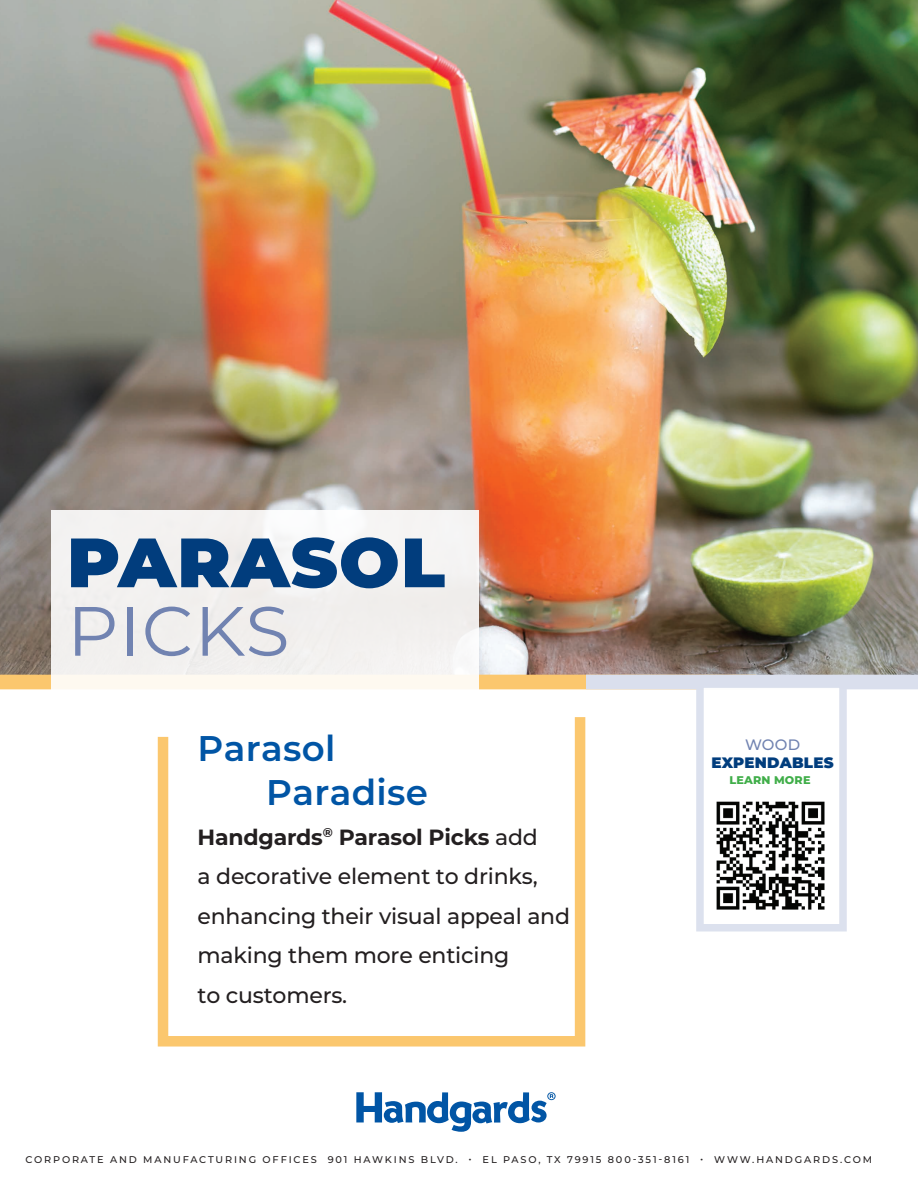
<style>
.page{position:relative;width:918px;height:1188px;background:#fff}
.page>*{position:absolute;margin:0;border:0;box-sizing:border-box;transform-origin:0 0}
.t1{font:900 69.6px "Montserrat";letter-spacing:.015em;color:#013d7d}
.t2{font:69.6px "Montserrat";letter-spacing:.01em;color:#7183b1}
.t3{font:600 35.7px/44px "Montserrat";letter-spacing:.01em;color:#0155a5}
.t4{font:500 22.05px/39.5px "Montserrat";letter-spacing:-.01em;color:#231f20}
.t5{font:900 15.15px "Montserrat";letter-spacing:.015em;color:#013d7d}
.t6{font:500 15.15px "Montserrat";color:#7183b1}
.t7{font:800 11.1px "Montserrat";letter-spacing:.015em;color:#40ae49}
.t8{font:500 9.75px "Montserrat";letter-spacing:.19em;color:#231f20}
.s1{font-weight:700}
</style>
<div class="page">
<img style="left:0;top:0;width:918px;height:675px">
<div style="left:0;top:675px;width:756px;height:14px;background:#fbc76e"></div>
<div style="left:586px;top:675px;width:332px;height:14px;background:#dadfed"></div>
<svg style="left:356px;top:1092px;width:200px;height:40px"></svg>
<div style="left:696px;top:680px;width:151px;height:252px;background:#fff;border:8px solid #dadfed"></div>
<img style="left:716px;top:801px;width:109px;height:109px">
<div style="left:52px;top:510px;width:427px;height:199px;background:linear-gradient(to right,#f4f2f0,#f6f4f3)"></div>
<svg style="left:153px;top:707px;width:433px;height:340px"></svg>
<h1 class="t1" style="left:67px;top:510px;width:380px">PARASOL</h1>
<h1 class="t2" style="left:67px;top:583px;width:224px">PICKS</h1>
<h2 class="t3" style="left:266px;top:725px;width:163px;text-indent:-69px">Parasol<br>Paradise</h2>
<p class="t4" style="left:198px;top:816px;width:374px"><span class="s1">Handgards</span><sup>®</sup> <span class="s1">Parasol Picks</span> add<br>a decorative element to drinks, enhancing their visual appeal and making them more enticing<br>to customers.</p>
<p class="t6" style="left:745px;top:734px;width:57px">WOOD</p>
<p class="t5" style="left:711px;top:751px;width:124px">EXPENDABLES</p>
<p class="t7" style="left:730px;top:772px;width:83px">LEARN MORE</p>
<p class="t8" style="left:25px;top:1153px;width:848px">CORPORATE AND MANUFACTURING OFFICES 901 HAWKINS BLVD. • EL PASO, TX 79915 800-351-8161 • WWW.HANDGARDS.COM</p>
</div>
